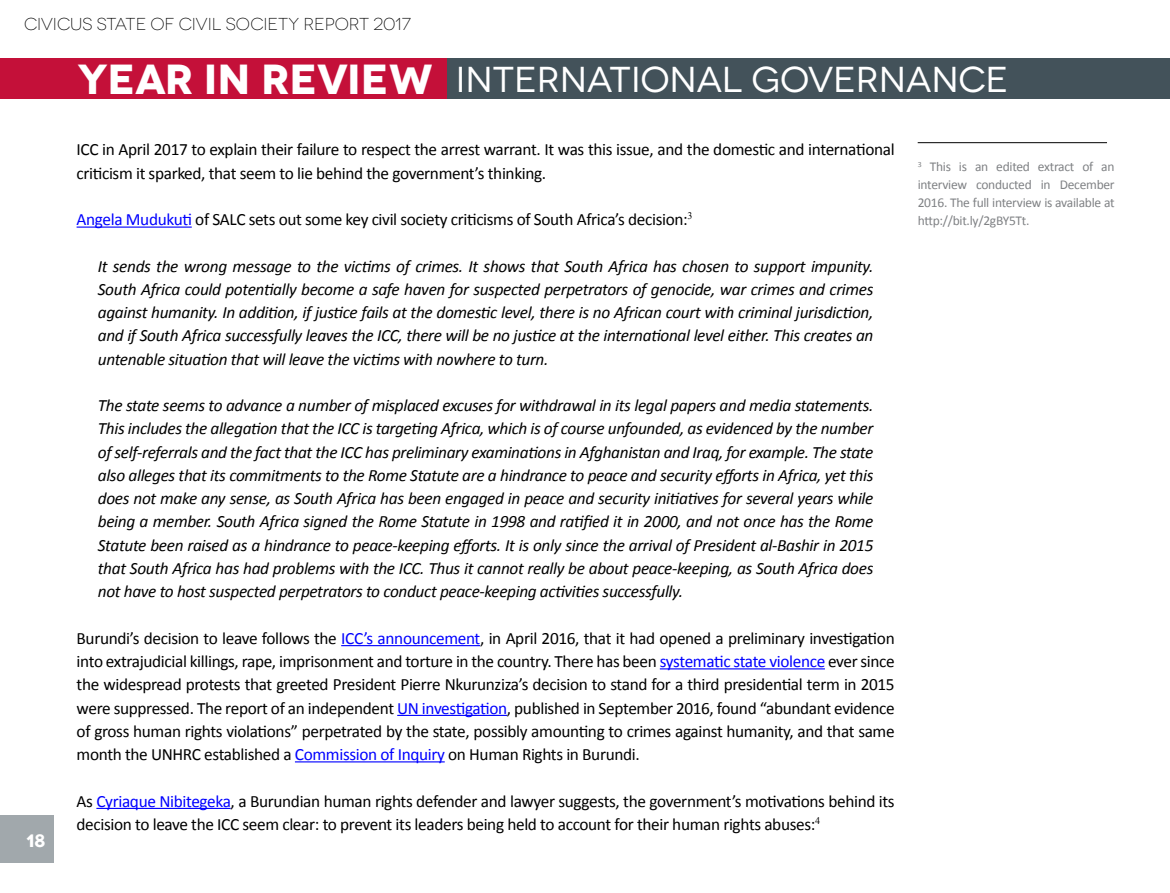
<style>
.page{position:relative;width:1170px;height:893px;background:#fff}
.page>*{position:absolute;margin:0;border:0;box-sizing:border-box;transform-origin:0 0}
.t1{font:36px "Novecentowide";letter-spacing:-.005em;color:#fff}
.t2{font:700 18px "Novecentowide";color:#fff}
.t3{font:italic 17.25px/23.2px "Calibri";letter-spacing:-.02em;color:#000;text-align:justify}
.t4{font:17.25px/23.2px "Calibri";letter-spacing:-.02em;color:#000}
.t5{font:300 17.25px "Novecentowide";letter-spacing:-.005em;color:#000}
.t6{font:13.5px/18px "Calibri";letter-spacing:-.02em;color:#808285;text-align:justify}
.s1{font-weight:700;font-size:42px}
.s2{color:#00f}
</style>
<div class="page">
<div style="left:0;top:815px;width:54px;height:47px;background:#a1a8ac"></div>
<div style="left:0;top:59px;width:446px;height:40px;background:#c41039"></div>
<div style="left:446px;top:59px;width:723px;height:40px;background:#43525a"></div>
<hr style="left:77px;top:227px;width:115px;height:1px;background:#00f">
<hr style="left:341px;top:645px;width:139px;height:1px;background:#00f">
<hr style="left:659px;top:668px;width:165px;height:1px;background:#00f">
<hr style="left:397px;top:715px;width:110px;height:1px;background:#00f">
<hr style="left:295px;top:761px;width:149px;height:1px;background:#00f">
<hr style="left:96px;top:808px;width:135px;height:1px;background:#00f">
<hr style="left:917px;top:142px;width:189px;height:1px;background:#000">
<p class="t5" style="left:24px;top:14px;width:388px">CIVICUS STATE OF CIVIL SOCIETY REPORT 2017</p>
<p class="t2" style="left:26px;top:829px;width:21px">18</p>
<h1 class="t1" style="left:78px;top:59px;width:932px"><span class="s1">YEAR IN REVIEW</span> INTERNATIONAL GOVERNANCE</h1>
<p class="t4" style="left:77px;top:138px;width:819px">ICC in April 2017 to explain their failure to respect the arrest warrant. It was this issue, and the domestic and international criticism it sparked, that seem to lie behind the government’s thinking.</p>
<p class="t4" style="left:77px;top:208px;width:617px"><span class="s2">Angela Mudukuti</span> of SALC sets out some key civil society criticisms of South Africa’s decision:<sup>3</sup></p>
<p class="t3" style="left:98px;top:254px;width:777px">It sends the wrong message to the victims of crimes. It shows that South Africa has chosen to support impunity.<br>South Africa could potentially become a safe haven for suspected perpetrators of genocide, war crimes and crimes against humanity. In addition, if justice fails at the domestic level, there is no African court with criminal jurisdiction, and if South Africa successfully leaves the ICC, there will be no justice at the international level either. This creates an untenable situation that will leave the victims with nowhere to turn.</p>
<p class="t3" style="left:98px;top:393px;width:777px">The state seems to advance a number of misplaced excuses for withdrawal in its legal papers and media statements.<br>This includes the allegation that the ICC is targeting Africa, which is of course unfounded, as evidenced by the number of self-referrals and the fact that the ICC has preliminary examinations in Afghanistan and Iraq, for example. The state also alleges that its commitments to the Rome Statute are a hindrance to peace and security efforts in Africa, yet this does not make any sense, as South Africa has been engaged in peace and security initiatives for several years while being a member. South Africa signed the Rome Statute in 1998 and ratified it in 2000, and not once has the Rome Statute been raised as a hindrance to peace-keeping efforts. It is only since the arrival of President al-Bashir in 2015 that South Africa has had problems with the ICC. Thus it cannot really be about peace-keeping, as South Africa does not have to host suspected perpetrators to conduct peace-keeping activities successfully.</p>
<p class="t4" style="left:77px;top:626px;width:819px;text-align:justify">Burundi’s decision to leave follows the <span class="s2">ICC’s announcement</span>, in April 2016, that it had opened a preliminary investigation into extrajudicial killings, rape, imprisonment and torture in the country. There has been <span class="s2">systematic state violence</span> ever since the widespread protests that greeted President Pierre Nkurunziza’s decision to stand for a third presidential term in 2015 were suppressed. The report of an independent <span class="s2">UN investigation</span>, published in September 2016, found “abundant evidence of gross human rights violations” perpetrated by the state, possibly amounting to crimes against humanity, and that same month the UNHRC established a <span class="s2">Commission of Inquiry</span> on Human Rights in Burundi.</p>
<p class="t4" style="left:77px;top:789px;width:819px">As <span class="s2">Cyriaque Nibitegeka</span>, a Burundian human rights defender and lawyer suggests, the government’s motivations behind its decision to leave the ICC seem clear: to prevent its leaders being held to account for their human rights abuses:<sup>4</sup></p>
<p class="t6" style="left:917px;top:158px;width:198px"><sup>3</sup> This is an edited extract of an interview conducted in December 2016. The full interview is available at http://bit.ly/2gBY5Tt.</p>
</div>
